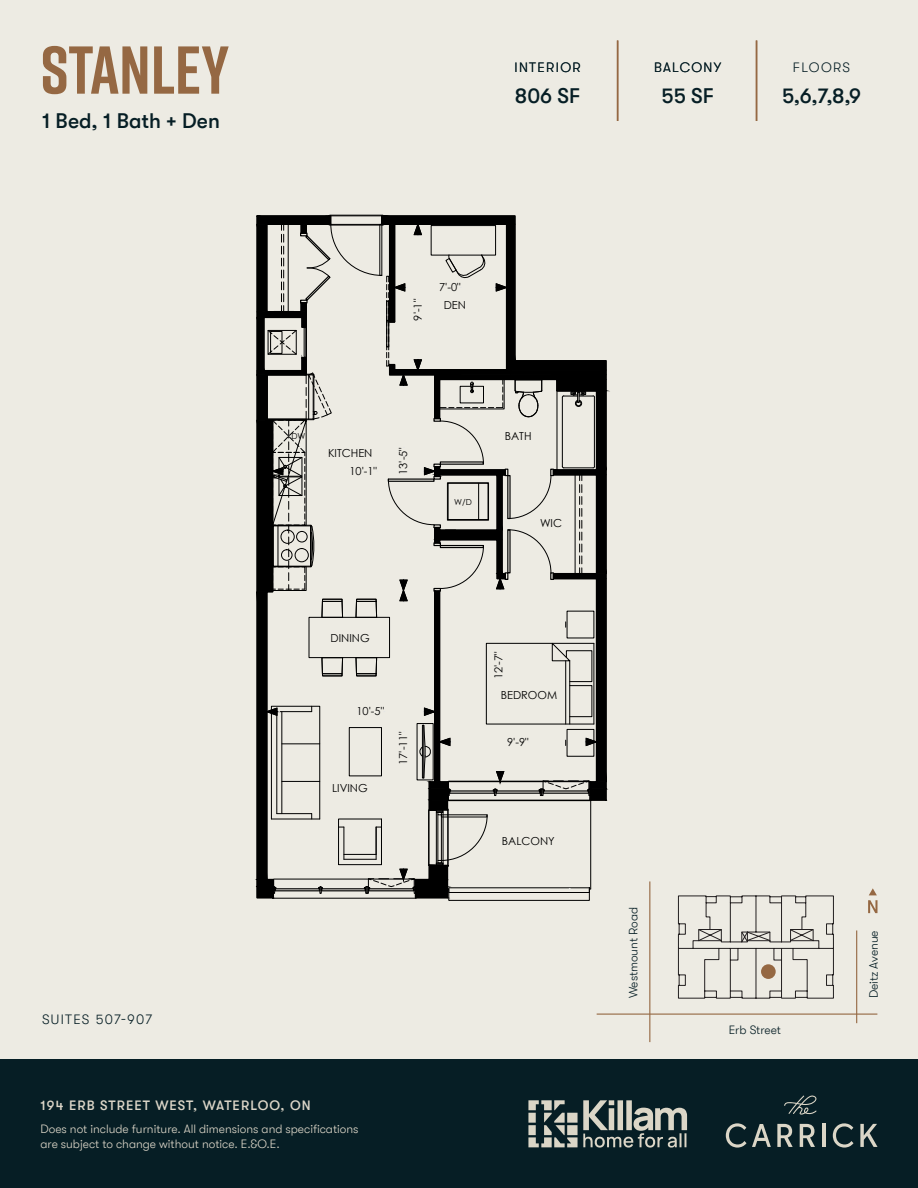
<style>
.page{position:relative;width:918px;height:1188px;background:#edebe3}
.page>*{position:absolute;margin:0;border:0;box-sizing:border-box;transform-origin:0 0}
.Suite_Name_-_45_pt{font:700 67.5px "Rift";color:#956843}
.Unit_Specs_-_14_pt{font:500 21px "GT Walsheim";color:#061e25}
.Unit_Type_-_14pt{font:500 21px "GT Walsheim";color:#061e25}
.Unit_Specs_Titles_-_9_pt{font:300 13.5px "GT Walsheim";letter-spacing:.1em;color:#061e25}
.t1{font:500 13.5px "GT Walsheim";letter-spacing:.08em;color:#dcd6c8}
.t2{font:300 12px/14.4px "GT Walsheim";color:#dcd6c8}
.t3{font:300 12px "GT Walsheim";color:#061e25}
.t4{font:11.1px "Century Gothic";color:#000}
.t5{font:8.25px "Century Gothic";color:#000}
</style>
<div class="page">
<div style="left:0;top:1059px;width:918px;height:129px;background:#061e25"></div>
<svg style="left:784px;top:1095px;width:33px;height:20px"></svg>
<svg style="left:726px;top:1123px;width:45px;height:25px"></svg>
<svg style="left:777px;top:1124px;width:16px;height:23px"></svg>
<svg style="left:800px;top:1124px;width:15px;height:23px"></svg>
<hr style="left:822px;top:1124px;width:3px;height:23px;background:#dbd6c7">
<svg style="left:833px;top:1123px;width:21px;height:25px"></svg>
<svg style="left:860px;top:1124px;width:18px;height:23px"></svg>
<svg style="left:528px;top:1100px;width:159px;height:48px"></svg>
<hr style="left:649px;top:881px;width:1px;height:161px;background:#956843">
<hr style="left:856px;top:930px;width:1px;height:93px;background:#956843">
<hr style="left:597px;top:1014px;width:280px;height:1px;background:#956843">
<svg style="left:868px;top:888px;width:9px;height:25px"></svg>
<svg style="left:678px;top:896px;width:156px;height:103px"></svg>
<svg style="left:256px;top:215px;width:351px;height:686px"></svg>
<hr style="left:617px;top:41px;width:1px;height:80px;background:#956843">
<hr style="left:756px;top:41px;width:1px;height:80px;background:#956843">
<div style="left:761px;top:964px;width:15px;height:15px;background:#956843;border-radius:50%"></div>
<p class="Suite_Name_-_45_pt" style="left:40px;top:22px;width:190px">STANLEY</p>
<p class="Unit_Type_-_14pt" style="left:42px;top:109px;width:179px">1 Bed, 1 Bath + Den</p>
<p class="Unit_Specs_Titles_-_9_pt" style="left:514px;top:59px;width:68px">INTERIOR</p>
<p class="Unit_Specs_Titles_-_9_pt" style="left:654px;top:59px;width:69px">BALCONY</p>
<p class="Unit_Specs_Titles_-_9_pt" style="left:793px;top:59px;width:59px">FLOORS</p>
<p class="Unit_Specs_-_14_pt" style="left:515px;top:84px;width:67px">806 SF</p>
<p class="Unit_Specs_-_14_pt" style="left:661px;top:84px;width:54px">55 SF</p>
<p class="Unit_Specs_-_14_pt" style="left:782px;top:84px;width:80px">5,6,7,8,9</p>
<p class="t4" style="left:410px;top:321px;width:23px;rotate:-90deg">9'-1"</p>
<p class="t4" style="left:439px;top:280px;width:23px">7'-0"</p>
<p class="t4" style="left:444px;top:297px;width:24px">DEN</p>
<p class="t5" style="left:291px;top:431px;width:16px">DW</p>
<p class="t4" style="left:328px;top:446px;width:46px">KITCHEN</p>
<p class="t4" style="left:349px;top:463px;width:29px">10'-1"</p>
<p class="t4" style="left:396px;top:475px;width:29px;rotate:-90deg">13'-5"</p>
<p class="t4" style="left:330px;top:631px;width:41px">DINING</p>
<p class="t4" style="left:356px;top:704px;width:29px">10'-5"</p>
<p class="t4" style="left:332px;top:780px;width:37px">LIVING</p>
<p class="t4" style="left:396px;top:765px;width:35px;rotate:-90deg">17'-11"</p>
<p class="t5" style="left:454px;top:497px;width:19px">W/D</p>
<p class="t4" style="left:505px;top:428px;width:28px">BATH</p>
<p class="t4" style="left:540px;top:515px;width:24px">WIC</p>
<p class="t4" style="left:491px;top:679px;width:29px;rotate:-90deg">12'-7"</p>
<p class="t4" style="left:501px;top:687px;width:58px">BEDROOM</p>
<p class="t4" style="left:507px;top:734px;width:23px">9'-9"</p>
<p class="t4" style="left:502px;top:834px;width:54px">BALCONY</p>
<p class="Unit_Specs_Titles_-_9_pt" style="left:42px;top:1012px;width:112px">SUITES 507-907</p>
<p class="t1" style="left:40px;top:1098px;width:272px">194 ERB STREET WEST, WATERLOO, ON</p>
<p class="t2" style="left:40px;top:1122px;width:320px">Does not include furniture. All dimensions and specifications are subject to change without notice. E.&amp;O.E.</p>
<p class="t3" style="left:627px;top:998px;width:92px;rotate:-90deg">Westmount Road</p>
<p class="t3" style="left:729px;top:1023px;width:54px">Erb Street</p>
<p class="t3" style="left:867px;top:998px;width:69px;rotate:-90deg">Deitz Avenue</p>
</div>
